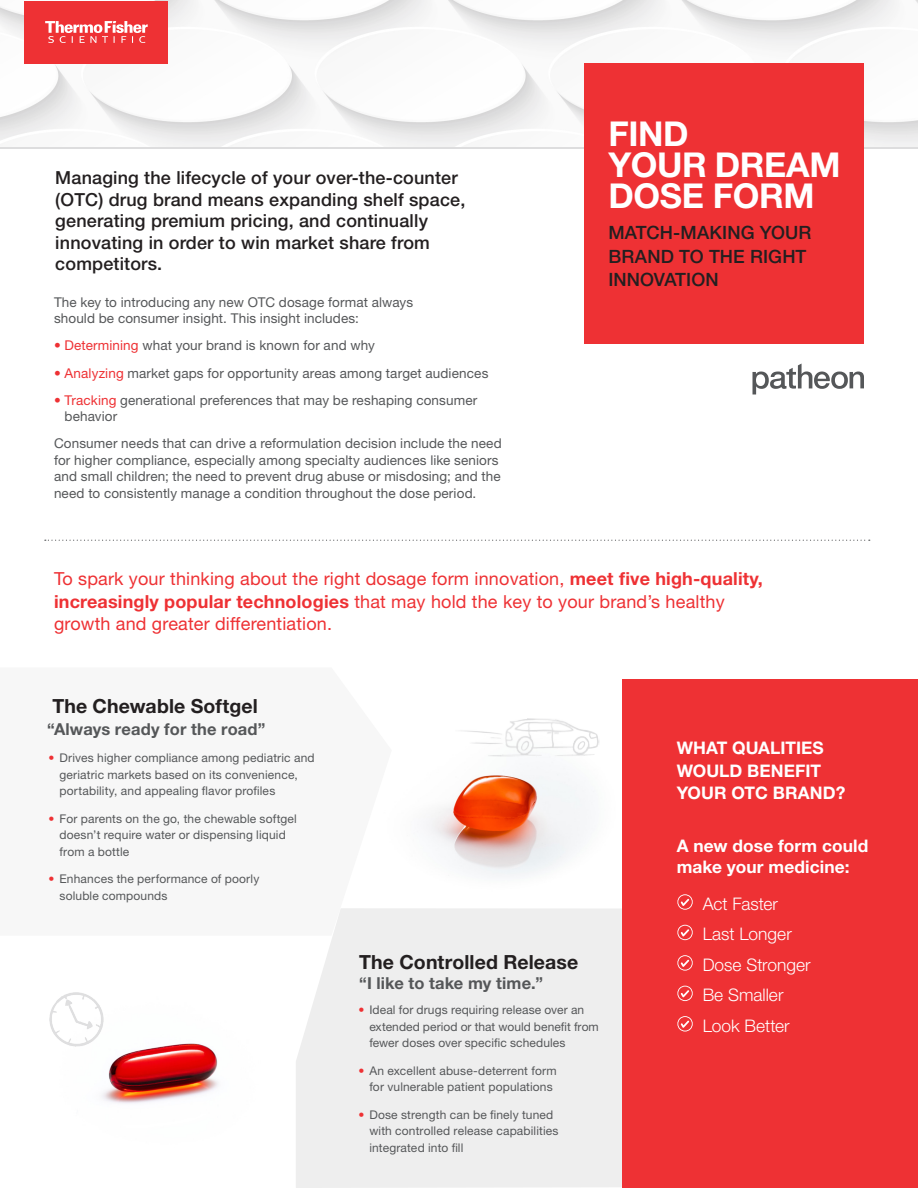
<style>
.page{position:relative;width:918px;height:1188px;background:#fff}
.page>*{position:absolute;margin:0;border:0;box-sizing:border-box;transform-origin:0 0}
.TF_Redbox_Header{font:700 34.35px/31px "Helvetica Neue LT Std";letter-spacing:-.01em;color:#fff}
.TF_Subhead_1{font:700 19.5px "Helvetica Neue LT Std";letter-spacing:.005em;color:#231f20}
.TF_Redbox_Header-2{font:500 18.3px/23.5px "Helvetica Neue LT Std";letter-spacing:.005em;color:#231f20}
.TF_ebook_-_Intro_-_r{font:18px/22.5px "Helvetica Neue LT Std";letter-spacing:.01em;color:#ee3134}
.TF_ebook_-_Body_-_bl{font:500 18px/21.6px "Helvetica Neue LT Std";letter-spacing:.01em;color:#231f20}
.TF_Subhead_1-2{font:700 17.4px/22.4px "Helvetica Neue LT Std";letter-spacing:.005em;color:#fff}
.TF_Subhead_1-3{font:300 17.4px "Helvetica Neue LT Std";color:#fff}
.TF_Subhead_1-4{font:700 16.5px "Helvetica Neue LT Std";letter-spacing:.01em;color:#555759}
.TF_Body{font:13.5px/16.5px "Helvetica Neue LT Std";letter-spacing:.01em;color:#555759}
.t1{font:12px/16.5px "Helvetica Neue LT Std";letter-spacing:.015em;color:#555759}
.s1{color:#ee3134}
.s2{font-weight:700}
</style>
<div class="page">
<hr style="left:0;top:147px;width:918px;height:2px;background:#ddddde">
<img style="left:0;top:0;width:918px;height:147px">
<div style="left:25px;top:1px;width:143px;height:62px;background:#ee3134"></div>
<svg style="left:45px;top:21px;width:103px;height:22px"></svg>
<div style="left:585px;top:64px;width:279px;height:280px;background:#ee3134"></div>
<img style="left:427px;top:774px;width:156px;height:102px">
<img style="left:49px;top:1016px;width:169px;height:88px">
<div style="left:296px;top:908px;width:326px;height:280px;background:#eee"></div>
<svg style="left:45px;top:540px;width:825px;height:1px"></svg>
<div style="left:622px;top:679px;width:296px;height:509px;background:#ee3134"></div>
<svg style="left:677px;top:894px;width:16px;height:16px"></svg>
<svg style="left:677px;top:925px;width:16px;height:15px"></svg>
<svg style="left:677px;top:955px;width:16px;height:16px"></svg>
<svg style="left:677px;top:986px;width:16px;height:15px"></svg>
<svg style="left:677px;top:1016px;width:16px;height:16px"></svg>
<svg style="left:753px;top:364px;width:111px;height:30px"></svg>
<img style="left:50px;top:993px;width:53px;height:54px">
<img style="left:461px;top:718px;width:138px;height:39px">
<p class="TF_ebook_-_Body_-_bl" style="left:55px;top:167px;width:412px">Managing the lifecycle of your over-the-counter (OTC) drug brand means expanding shelf space, generating premium pricing, and continually innovating in order to win market share from competitors.</p>
<p class="TF_Body" style="left:54px;top:294px;width:361px">The key to introducing any new OTC dosage format always should be consumer insight. This insight includes:</p>
<p class="TF_Body" style="left:54px;top:337px;width:322px"><span class="s1">• Determining</span> what your brand is known for and why</p>
<p class="TF_Body" style="left:54px;top:364px;width:436px"><span class="s1">• Analyzing</span> market gaps for opportunity areas among target audiences</p>
<p class="TF_Body" style="left:65px;top:391px;width:414px;text-indent:-11px"><span class="s1">• Tracking</span> generational preferences that may be reshaping consumer behavior</p>
<p class="TF_Body" style="left:54px;top:435px;width:449px">Consumer needs that can drive a reformulation decision include the need for higher compliance, especially among specialty audiences like seniors and small children; the need to prevent drug abuse or misdosing; and the need to consistently manage a condition throughout the dose period.</p>
<p class="TF_Redbox_Header" style="left:608px;top:118px;width:234px">FIND<br>YOUR DREAM<br>DOSE FORM</p>
<p class="TF_Redbox_Header-2" style="left:608px;top:221px;width:204px">MATCH-MAKING YOUR<br>BRAND TO THE RIGHT<br>INNOVATION</p>
<p class="TF_ebook_-_Intro_-_r" style="left:54px;top:567px;width:710px">To spark your thinking about the right dosage form innovation, <span class="s2">meet five high-quality, increasingly popular technologies</span> that may hold the key to your brand’s healthy growth and greater differentiation.</p>
<p class="TF_Subhead_1" style="left:52px;top:694px;width:207px">The Chewable Softgel</p>
<p class="TF_Subhead_1-4" style="left:47px;top:719px;width:220px">“Always ready for the road”</p>
<p class="t1" style="left:60px;top:750px;width:257px;text-indent:-11px"><span class="s1">•</span> Drives higher compliance among pediatric and geriatric markets based on its convenience, portability, and appealing flavor profiles</p>
<p class="t1" style="left:60px;top:810px;width:239px;text-indent:-11px"><span class="s1">•</span> For parents on the go, the chewable softgel doesn’t require water or dispensing liquid from a bottle</p>
<p class="t1" style="left:60px;top:870px;width:201px;text-indent:-11px"><span class="s1">•</span> Enhances the performance of poorly soluble compounds</p>
<p class="TF_Subhead_1" style="left:359px;top:950px;width:220px">The Controlled Release</p>
<p class="TF_Subhead_1-4" style="left:359px;top:973px;width:185px">“I like to take my time.”</p>
<p class="t1" style="left:369px;top:1001px;width:231px;text-indent:-11px"><span class="s1">•</span> Ideal for drugs requiring release over an extended period or that would benefit from fewer doses over specific schedules</p>
<p class="t1" style="left:358px;top:1062px;width:200px;text-align:center"><span class="s1">•</span> An excellent abuse-deterrent form for vulnerable patient populations</p>
<p class="t1" style="left:369px;top:1106px;width:191px;text-indent:-11px"><span class="s1">•</span> Dose strength can be finely tuned with controlled release capabilities integrated into fill</p>
<p class="TF_Subhead_1-2" style="left:677px;top:737px;width:170px">WHAT QUALITIES<br>WOULD BENEFIT<br>YOUR OTC BRAND?</p>
<p class="TF_Subhead_1-2" style="left:677px;top:835px;width:193px;line-height:21px">A new dose form could make your medicine:</p>
<p class="TF_Subhead_1-3" style="left:703px;top:893px;width:77px">Act Faster</p>
<p class="TF_Subhead_1-3" style="left:703px;top:924px;width:91px">Last Longer</p>
<p class="TF_Subhead_1-3" style="left:703px;top:954px;width:110px">Dose Stronger</p>
<p class="TF_Subhead_1-3" style="left:703px;top:985px;width:82px">Be Smaller</p>
<p class="TF_Subhead_1-3" style="left:703px;top:1015px;width:89px">Look Better</p>
</div>
